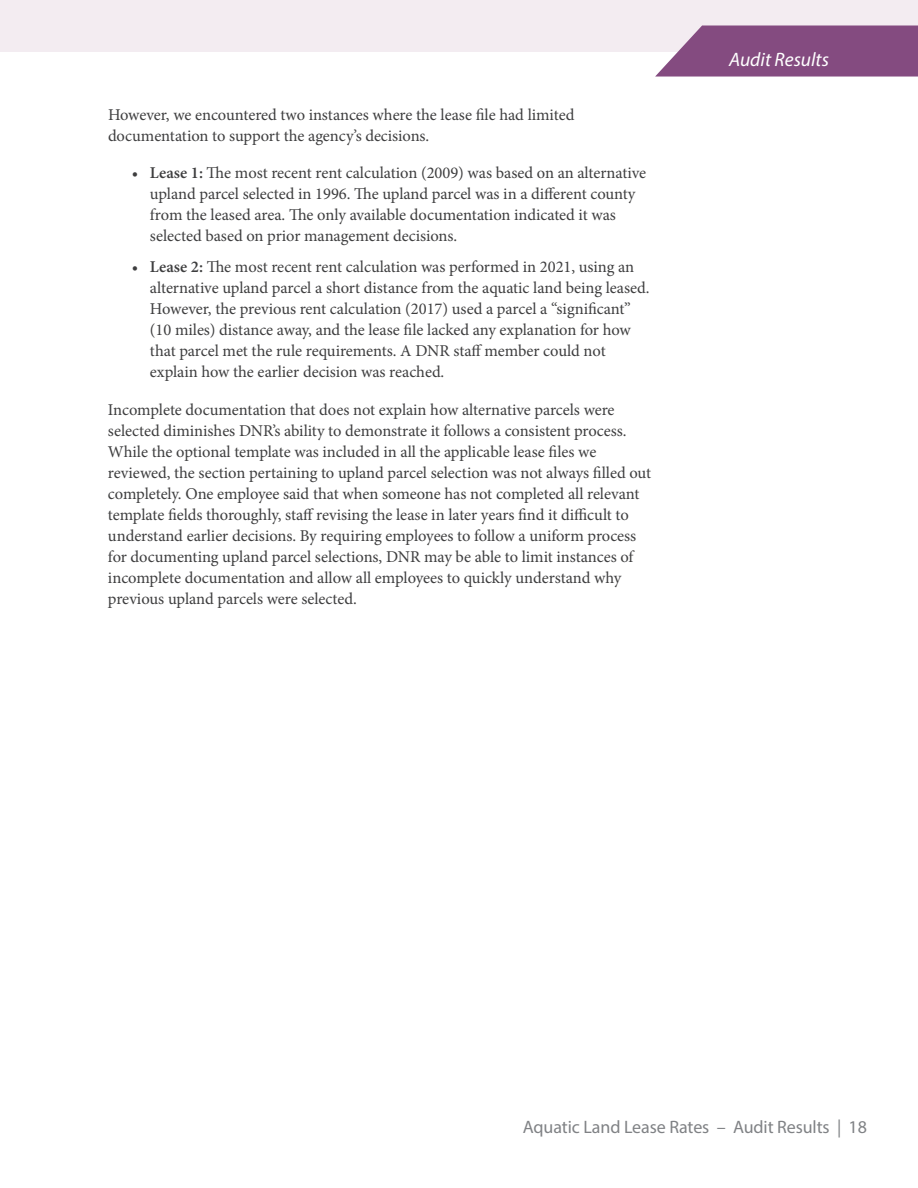
<style>
.page{position:relative;width:918px;height:1188px;background:#fff}
.page>*{position:absolute;margin:0;border:0;box-sizing:border-box;transform-origin:0 0}
.t1{font:italic 19.5px "Myriad Pro";color:#fff}
.t2{font:18px "Myriad Pro";letter-spacing:-.005em;color:#808285}
.t3{font:16.5px/21px "Minion Pro";letter-spacing:-.005em;color:#3e3e3f}
.s1{font-weight:600}
</style>
<div class="page">
<div style="left:0;top:0;width:918px;height:51px;background:#f3ecf1"></div>
<svg style="left:655px;top:26px;width:263px;height:51px;background:#8f5b8b"></svg>
<p class="t3" style="left:108px;top:106px;width:468px">However, we encountered two instances where the lease file had limited documentation to support the agency’s decisions.</p>
<p class="t3" style="left:150px;top:164px;width:498px;text-indent:-18px">• <span class="s1">Lease 1:</span> The most recent rent calculation (2009) was based on an alternative upland parcel selected in 1996. The upland parcel was in a different county from the leased area. The only available documentation indicated it was selected based on prior management decisions.</p>
<p class="t3" style="left:150px;top:258px;width:501px;text-indent:-18px">• <span class="s1">Lease 2:</span> The most recent rent calculation was performed in 2021, using an alternative upland parcel a short distance from the aquatic land being leased.<br>However, the previous rent calculation (2017) used a parcel a “significant” (10 miles) distance away, and the lease file lacked any explanation for how that parcel met the rule requirements. A DNR staff member could not explain how the earlier decision was reached.</p>
<p class="t3" style="left:108px;top:401px;width:545px">Incomplete documentation that does not explain how alternative parcels were selected diminishes DNR’s ability to demonstrate it follows a consistent process.<br>While the optional template was included in all the applicable lease files we reviewed, the section pertaining to upland parcel selection was not always filled out completely. One employee said that when someone has not completed all relevant template fields thoroughly, staff revising the lease in later years find it difficult to understand earlier decisions. By requiring employees to follow a uniform process for documenting upland parcel selections, DNR may be able to limit instances of incomplete documentation and allow all employees to quickly understand why previous upland parcels were selected.</p>
<p class="t1" style="left:729px;top:52px;width:102px">Audit Results</p>
<p class="t2" style="left:523px;top:1120px;width:346px">Aquatic Land Lease Rates – Audit Results | 18</p>
</div>
